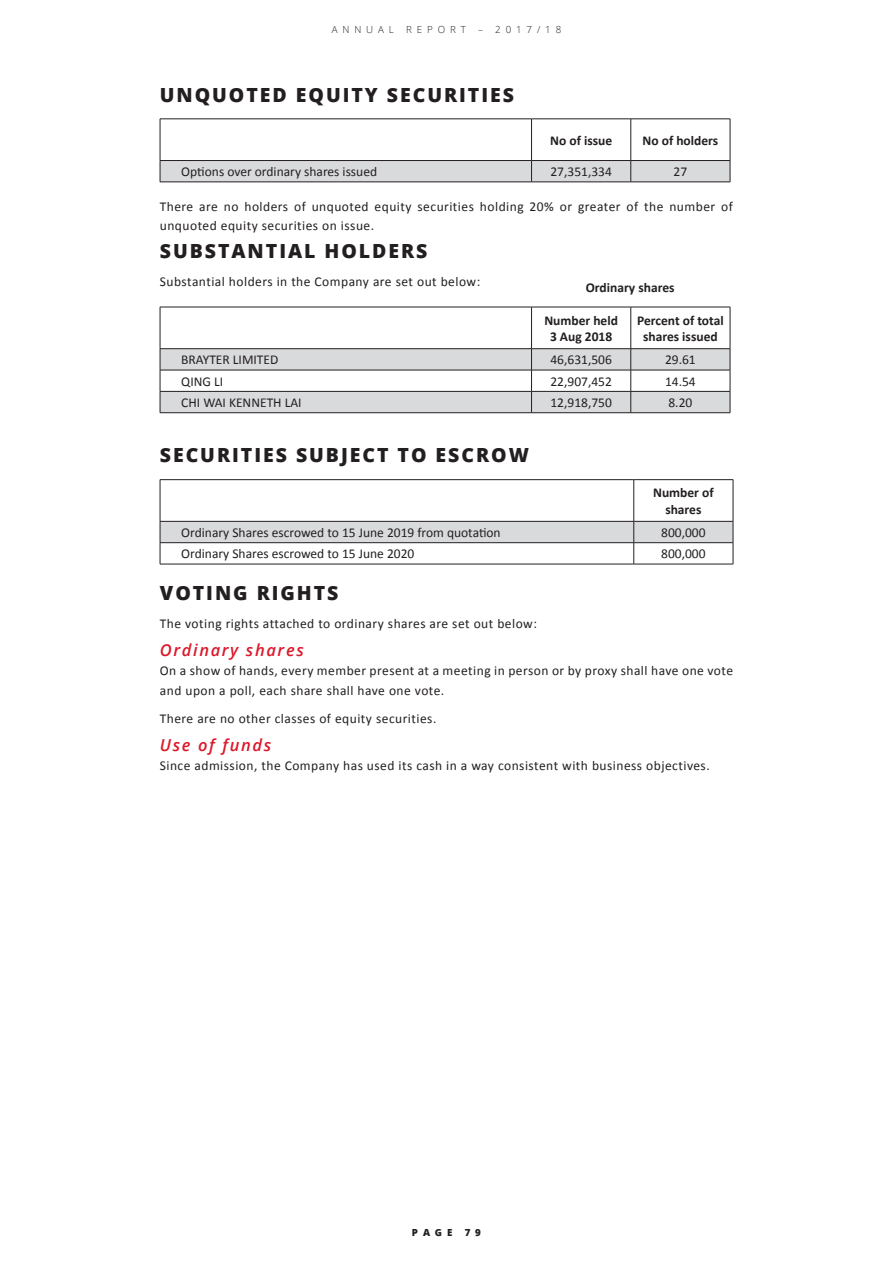
<style>
.page{position:relative;width:893px;height:1263px;background:#fff}
.page>*{position:absolute;margin:0;border:0;box-sizing:border-box;transform-origin:0 0}
.t1{font:800 19.5px "Open Sans";letter-spacing:.1em;color:#231f20}
.t2{font:italic 600 16.5px "Open Sans";letter-spacing:.1em;color:#dc182a}
.t3{font:13.5px/19.5px "Calibri";letter-spacing:.035em;color:#231f20}
.t4{font:13.5px "Calibri";color:#231f20}
.t5{font:700 13.5px/16.2px "Calibri";color:#231f20;text-align:center}
.t6{font:300 9.75px "Open Sans";letter-spacing:.5em;color:#231f20}
.t7{font:800 9.75px "Open Sans";color:#231f20}
</style>
<div class="page">
<hr style="left:160px;top:119px;width:371px;height:1px;background:#231f20">
<hr style="left:160px;top:119px;width:1px;height:41px;background:#231f20">
<hr style="left:531px;top:119px;width:100px;height:1px;background:#231f20">
<hr style="left:631px;top:119px;width:99px;height:1px;background:#231f20">
<hr style="left:730px;top:119px;width:1px;height:41px;background:#231f20">
<hr style="left:160px;top:182px;width:371px;height:1px;background:#231f20">
<hr style="left:531px;top:182px;width:100px;height:1px;background:#231f20">
<hr style="left:631px;top:182px;width:99px;height:1px;background:#231f20">
<hr style="left:531px;top:119px;width:1px;height:41px;background:#231f20">
<hr style="left:630px;top:119px;width:1px;height:41px;background:#231f20">
<hr style="left:160px;top:160px;width:371px;height:1px;background:#231f20">
<div style="left:160px;top:161px;width:571px;height:21px;background:#d9dadc"></div>
<hr style="left:531px;top:160px;width:100px;height:1px;background:#231f20">
<hr style="left:631px;top:160px;width:99px;height:1px;background:#231f20">
<hr style="left:160px;top:479px;width:474px;height:1px;background:#231f20">
<hr style="left:160px;top:480px;width:1px;height:41px;background:#231f20">
<hr style="left:634px;top:479px;width:99px;height:1px;background:#231f20">
<hr style="left:733px;top:480px;width:1px;height:41px;background:#231f20">
<hr style="left:160px;top:564px;width:474px;height:1px;background:#231f20">
<hr style="left:634px;top:564px;width:99px;height:1px;background:#231f20">
<hr style="left:633px;top:480px;width:1px;height:41px;background:#231f20">
<svg style="left:160px;top:521px;width:574px;height:43px"></svg>
<hr style="left:634px;top:521px;width:99px;height:1px;background:#231f20">
<hr style="left:634px;top:542px;width:99px;height:1px;background:#231f20">
<hr style="left:531px;top:307px;width:1px;height:41px;background:#231f20">
<hr style="left:630px;top:307px;width:1px;height:41px;background:#231f20">
<hr style="left:160px;top:348px;width:371px;height:1px;background:#231f20">
<hr style="left:160px;top:307px;width:371px;height:1px;background:#231f20">
<hr style="left:160px;top:307px;width:1px;height:41px;background:#231f20">
<hr style="left:531px;top:307px;width:100px;height:1px;background:#231f20">
<hr style="left:631px;top:307px;width:99px;height:1px;background:#231f20">
<hr style="left:730px;top:307px;width:1px;height:41px;background:#231f20">
<svg style="left:160px;top:349px;width:571px;height:64px"></svg>
<hr style="left:160px;top:412px;width:371px;height:1px;background:#231f20">
<hr style="left:531px;top:412px;width:100px;height:1px;background:#231f20">
<hr style="left:631px;top:412px;width:99px;height:1px;background:#231f20">
<hr style="left:531px;top:348px;width:100px;height:1px;background:#231f20">
<hr style="left:631px;top:348px;width:99px;height:1px;background:#231f20">
<hr style="left:531px;top:370px;width:100px;height:1px;background:#231f20">
<hr style="left:631px;top:370px;width:99px;height:1px;background:#231f20">
<hr style="left:531px;top:391px;width:100px;height:1px;background:#231f20">
<hr style="left:631px;top:391px;width:99px;height:1px;background:#231f20">
<p class="t6" style="left:332px;top:23px;width:64px">ANNUAL</p>
<p class="t6" style="left:406px;top:23px;width:61px">REPORT</p>
<p class="t6" style="left:478px;top:23px;width:85px">– 2017/18</p>
<h1 class="t1" style="left:160px;top:80px;width:356px">UNQUOTED EQUITY SECURITIES</h1>
<p class="t5" style="left:550px;top:132px;width:63px">No of issue</p>
<p class="t5" style="left:643px;top:132px;width:77px">No of holders</p>
<p class="t4" style="left:181px;top:163px;width:197px">Options over ordinary shares issued</p>
<p class="t3" style="left:550px;top:162px;width:63px">27,351,334</p>
<p class="t3" style="left:674px;top:162px;width:15px">27</p>
<p class="t3" style="left:160px;top:196px;width:574px">There are no holders of unquoted equity securities holding 20% or greater of the number of unquoted equity securities on issue.</p>
<h1 class="t1" style="left:160px;top:236px;width:269px">SUBSTANTIAL HOLDERS</h1>
<p class="t3" style="left:160px;top:272px;width:322px">Substantial holders in the Company are set out below:</p>
<p class="t5" style="left:586px;top:280px;width:90px">Ordinary shares</p>
<p class="t5" style="left:544px;top:312px;width:75px">Number held<br>3 Aug 2018</p>
<p class="t5" style="left:637px;top:312px;width:88px">Percent of total shares issued</p>
<p class="t4" style="left:181px;top:351px;width:99px">BRAYTER LIMITED</p>
<p class="t3" style="left:550px;top:350px;width:63px">46,631,506</p>
<p class="t3" style="left:665px;top:350px;width:32px">29.61</p>
<p class="t3" style="left:181px;top:372px;width:43px">QING LI</p>
<p class="t3" style="left:550px;top:372px;width:63px">22,907,452</p>
<p class="t3" style="left:665px;top:372px;width:32px">14.54</p>
<p class="t4" style="left:181px;top:394px;width:122px">CHI WAI KENNETH LAI</p>
<p class="t3" style="left:550px;top:393px;width:63px">12,918,750</p>
<p class="t3" style="left:668px;top:393px;width:25px">8.20</p>
<h1 class="t1" style="left:160px;top:440px;width:371px">SECURITIES SUBJECT TO ESCROW</h1>
<p class="t5" style="left:653px;top:485px;width:62px">Number of shares</p>
<p class="t4" style="left:181px;top:524px;width:321px">Ordinary Shares escrowed to 15 June 2019 from quotation</p>
<p class="t3" style="left:661px;top:523px;width:46px">800,000</p>
<p class="t4" style="left:181px;top:545px;width:235px">Ordinary Shares escrowed to 15 June 2020</p>
<p class="t3" style="left:661px;top:544px;width:46px">800,000</p>
<h1 class="t1" style="left:160px;top:578px;width:180px">VOTING RIGHTS</h1>
<p class="t3" style="left:160px;top:614px;width:379px">The voting rights attached to ordinary shares are set out below:</p>
<p class="t2" style="left:160px;top:638px;width:145px">Ordinary shares</p>
<p class="t3" style="left:160px;top:661px;width:575px">On a show of hands, every member present at a meeting in person or by proxy shall have one vote and upon a poll, each share shall have one vote.</p>
<p class="t3" style="left:160px;top:709px;width:278px">There are no other classes of equity securities.</p>
<p class="t2" style="left:160px;top:734px;width:113px">Use of funds</p>
<p class="t3" style="left:160px;top:756px;width:551px">Since admission, the Company has used its cash in a way consistent with business objectives.</p>
<p class="t7" style="left:412px;top:1225px;width:42px">PAGE</p>
<p class="t7" style="left:465px;top:1225px;width:18px">7 9</p>
</div>
